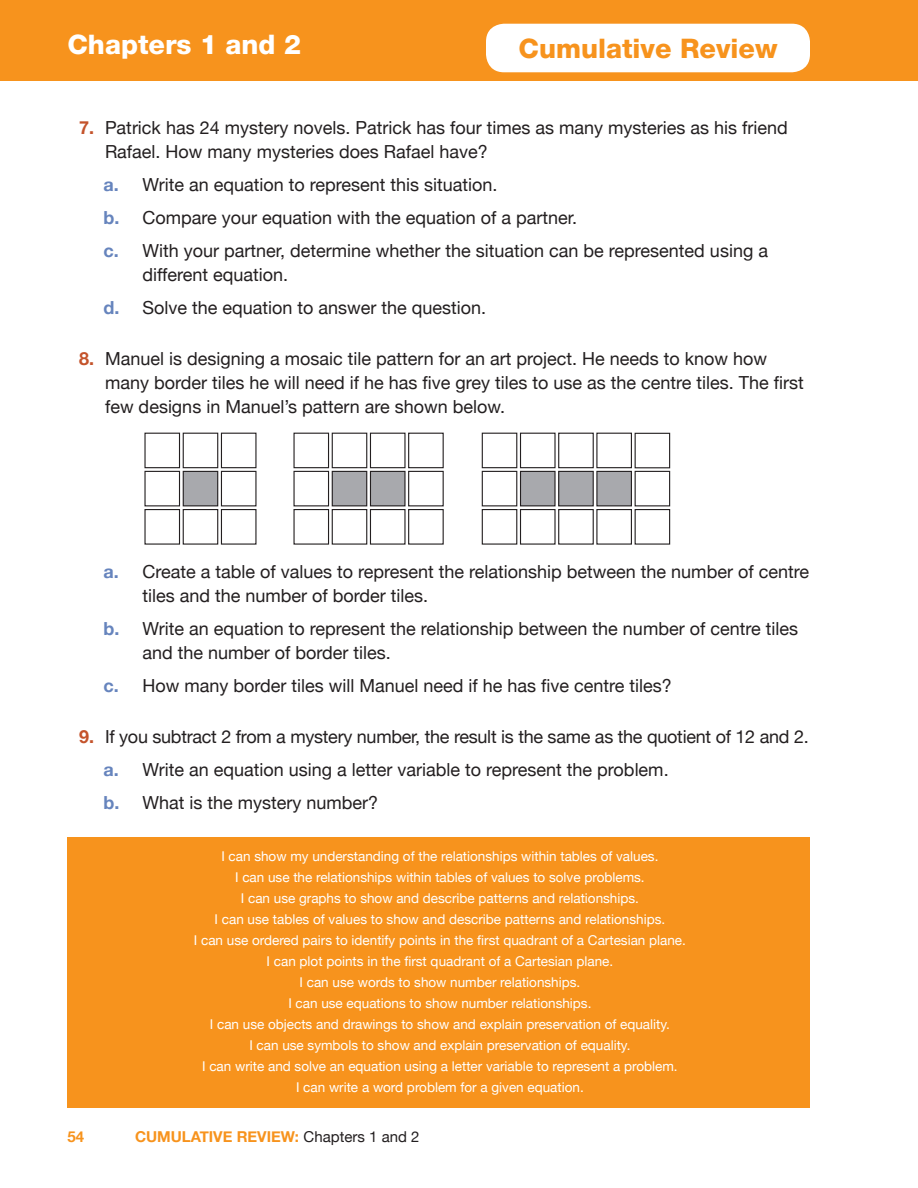
<style>
.page{position:relative;width:918px;height:1188px;background:#fff}
.page>*{position:absolute;margin:0;border:0;box-sizing:border-box;transform-origin:0 0}
.t1{font:800 27px "Helvetica Neue";color:#f7931d}
.t2{font:800 27px "Helvetica Neue";color:#fff}
.t3{font:18px/24px "Helvetica Neue";color:#231f20}
.t4{font:700 15px "Helvetica Neue";color:#f7931d}
.t5{font:13.5px/21px "Helvetica Neue";color:#fff;text-align:center}
.s1{font-weight:700;color:#fff}
.s2{font-weight:700;color:#c4532b}
.s3{font-weight:700;color:#6684bd}
.s4{font-weight:400;color:#231f20}
</style>
<div class="page">
<div style="left:0;top:0;width:918px;height:81px;background:#f7931d"></div>
<div style="left:486px;top:24px;width:324px;height:48px;background:#fff;border-radius:18px"></div>
<div style="left:144px;top:433px;width:36px;height:35px;border:1px solid #231f20"></div>
<div style="left:183px;top:433px;width:35px;height:35px;border:1px solid #231f20"></div>
<div style="left:221px;top:433px;width:36px;height:35px;border:1px solid #231f20"></div>
<div style="left:144px;top:471px;width:36px;height:35px;border:1px solid #231f20"></div>
<div style="left:183px;top:471px;width:35px;height:35px;background:#a8a9ad"></div>
<div style="left:183px;top:471px;width:35px;height:35px;border:1px solid #231f20"></div>
<div style="left:221px;top:471px;width:36px;height:35px;border:1px solid #231f20"></div>
<div style="left:144px;top:509px;width:36px;height:36px;border:1px solid #231f20"></div>
<div style="left:183px;top:509px;width:35px;height:36px;border:1px solid #231f20"></div>
<div style="left:221px;top:509px;width:36px;height:36px;border:1px solid #231f20"></div>
<div style="left:67px;top:838px;width:743px;height:270px;background:#f7931d"></div>
<div style="left:482px;top:433px;width:35px;height:35px;border:1px solid #231f20"></div>
<div style="left:520px;top:433px;width:36px;height:35px;border:1px solid #231f20"></div>
<div style="left:558px;top:433px;width:36px;height:35px;border:1px solid #231f20"></div>
<div style="left:482px;top:471px;width:35px;height:35px;border:1px solid #231f20"></div>
<div style="left:521px;top:471px;width:34px;height:35px;background:#a8a9ad"></div>
<div style="left:520px;top:471px;width:36px;height:35px;border:1px solid #231f20"></div>
<div style="left:559px;top:471px;width:34px;height:35px;background:#a8a9ad"></div>
<div style="left:558px;top:471px;width:36px;height:35px;border:1px solid #231f20"></div>
<div style="left:482px;top:509px;width:35px;height:36px;border:1px solid #231f20"></div>
<div style="left:520px;top:509px;width:36px;height:36px;border:1px solid #231f20"></div>
<div style="left:558px;top:509px;width:36px;height:36px;border:1px solid #231f20"></div>
<div style="left:596px;top:433px;width:36px;height:35px;border:1px solid #231f20"></div>
<div style="left:597px;top:471px;width:34px;height:35px;background:#a8a9ad"></div>
<div style="left:596px;top:471px;width:36px;height:35px;border:1px solid #231f20"></div>
<div style="left:635px;top:471px;width:35px;height:35px;border:1px solid #231f20"></div>
<div style="left:596px;top:509px;width:36px;height:36px;border:1px solid #231f20"></div>
<div style="left:635px;top:509px;width:35px;height:36px;border:1px solid #231f20"></div>
<div style="left:635px;top:433px;width:35px;height:35px;border:1px solid #231f20"></div>
<div style="left:293px;top:433px;width:36px;height:35px;border:1px solid #231f20"></div>
<div style="left:332px;top:433px;width:35px;height:35px;border:1px solid #231f20"></div>
<div style="left:370px;top:433px;width:36px;height:35px;border:1px solid #231f20"></div>
<div style="left:293px;top:471px;width:36px;height:35px;border:1px solid #231f20"></div>
<div style="left:332px;top:471px;width:35px;height:35px;background:#a8a9ad"></div>
<div style="left:332px;top:471px;width:35px;height:35px;border:1px solid #231f20"></div>
<div style="left:370px;top:471px;width:35px;height:35px;background:#a8a9ad"></div>
<div style="left:370px;top:471px;width:36px;height:35px;border:1px solid #231f20"></div>
<div style="left:293px;top:509px;width:36px;height:36px;border:1px solid #231f20"></div>
<div style="left:332px;top:509px;width:35px;height:36px;border:1px solid #231f20"></div>
<div style="left:370px;top:509px;width:36px;height:36px;border:1px solid #231f20"></div>
<div style="left:408px;top:433px;width:36px;height:35px;border:1px solid #231f20"></div>
<div style="left:408px;top:471px;width:36px;height:35px;border:1px solid #231f20"></div>
<div style="left:408px;top:509px;width:36px;height:36px;border:1px solid #231f20"></div>
<h1 class="t2" style="left:68px;top:28px;width:235px">Chapters 1 and 2</h1>
<h1 class="t1" style="left:519px;top:33px;width:260px">Cumulative Review</h1>
<p class="t3" style="left:105px;top:115px;width:684px;text-indent:-36px"><span class="s1">1</span><span class="s2">7.</span> Patrick has 24 mystery novels. Patrick has four times as many mysteries as his friend<br>Rafael. How many mysteries does Rafael have?</p>
<p class="t3" style="left:104px;top:167px;width:666px;line-height:33px"><span class="s3">a.</span> Write an equation to represent this situation.<br><span class="s3">b.</span> Compare your equation with the equation of a partner.<br><span class="s3">c.</span> With your partner, determine whether the situation can be represented using a</p>
<p class="t3" style="left:104px;top:257px;width:384px;line-height:33px;text-indent:39px">different equation.<br><span class="s3">d.</span> Solve the equation to answer the question.</p>
<p class="t3" style="left:105px;top:346px;width:700px;text-indent:-36px"><span class="s1">1</span><span class="s2">8.</span> Manuel is designing a mosaic tile pattern for an art project. He needs to know how many border tiles he will need if he has five grey tiles to use as the centre tiles. The first few designs in Manuel’s pattern are shown below.</p>
<p class="t3" style="left:143px;top:559px;width:668px;text-indent:-39px"><span class="s3">a.</span> Create a table of values to represent the relationship between the number of centre tiles and the number of border tiles.</p>
<p class="t3" style="left:143px;top:616px;width:657px;text-indent:-39px"><span class="s3">b.</span> Write an equation to represent the relationship between the number of centre tiles and the number of border tiles.</p>
<p class="t3" style="left:104px;top:673px;width:570px"><span class="s3">c.</span> How many border tiles will Manuel need if he has five centre tiles?</p>
<p class="t3" style="left:104px;top:719px;width:707px;line-height:33px;text-indent:-35px"><span class="s1">1</span><span class="s2">9.</span> If you subtract 2 from a mystery number, the result is the same as the quotient of 12 and 2. <span class="s3">a.</span> Write an equation using a letter variable to represent the problem.<br><span class="s3">b.</span> What is the mystery number?</p>
<p class="t4" style="left:68px;top:1128px;width:18px">54</p>
<p class="t5" style="left:194px;top:846px;width:494px">I can show my understanding of the relationships within tables of values.<br>I can use the relationships within tables of values to solve problems.<br>I can use graphs to show and describe patterns and relationships.<br>I can use tables of values to show and describe patterns and relationships.<br>I can use ordered pairs to identify points in the first quadrant of a Cartesian plane.<br>I can plot points in the first quadrant of a Cartesian plane.<br>I can use words to show number relationships.<br>I can use equations to show number relationships.<br>I can use objects and drawings to show and explain preservation of equality.<br>I can use symbols to show and explain preservation of equality.<br>I can write and solve an equation using a letter variable to represent a problem.<br>I can write a word problem for a given equation.</p>
<p class="t4" style="left:135px;top:1128px;width:286px">CUMULATIVE REVIEW: <span class="s4">Chapters 1 and 2</span></p>
</div>
